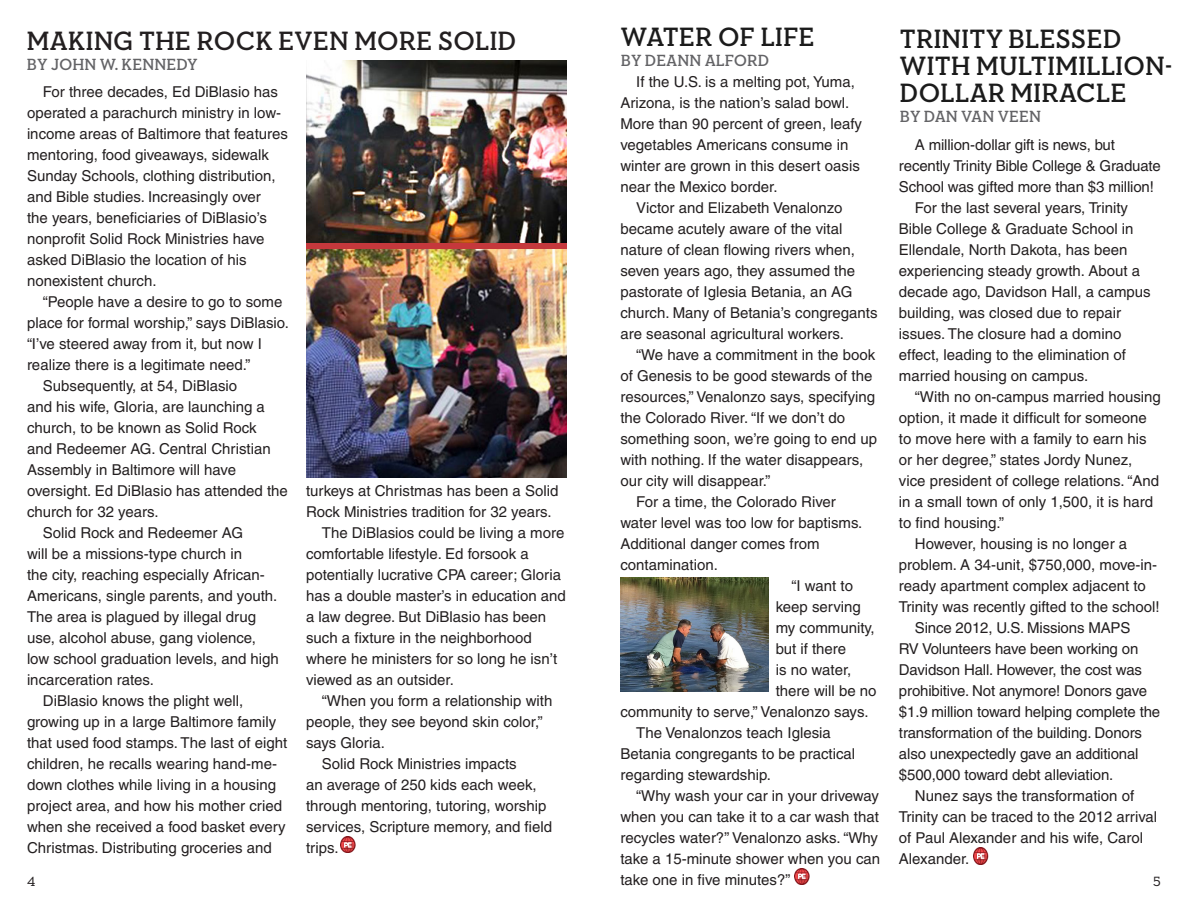
<style>
.page{position:relative;width:1188px;height:918px;background:#fff}
.page>*{position:absolute;margin:0;border:0;box-sizing:border-box;transform-origin:0 0}
.t1{font:700 27px/27px "Neutraface Slab Display";letter-spacing:.04em;color:#1b1b1b}
.t2{font:700 27px "Neutraface Slab Display";letter-spacing:.04em;color:#231f20}
.t3{font:500 18px "Neutraface Slab Display";color:#231f20}
.t4{font:700 16.5px "Neutraface Slab Display";letter-spacing:.04em;color:#636366}
.t5{font:15px/21px "Helvetica";color:#231f20}
.t6{font:15px "Neutraface Slab Text";color:#3e3e3f}
</style>
<div class="page">
<img style="left:341px;top:837px;width:15px;height:16px">
<img style="left:795px;top:869px;width:15px;height:16px">
<img style="left:973px;top:848px;width:16px;height:16px">
<img style="left:306px;top:60px;width:261px;height:418px">
<div style="left:306px;top:243px;width:261px;height:5px;background:#c5383c"></div>
<img style="left:620px;top:577px;width:149px;height:115px">
<p class="t1" style="left:621px;top:24px;width:195px">WATER OF LIFE</p>
<p class="t4" style="left:621px;top:51px;width:149px">BY DEANN ALFORD</p>
<p class="t1" style="left:900px;top:26px;width:273px">TRINITY BLESSED<br>WITH MULTIMILLION-<br>DOLLAR MIRACLE</p>
<p class="t4" style="left:900px;top:107px;width:142px">BY DAN VAN VEEN</p>
<h2 class="t2" style="left:27px;top:26px;width:490px">MAKING THE ROCK EVEN MORE SOLID</h2>
<h2 class="t4" style="left:27px;top:55px;width:172px">BY JOHN W. KENNEDY</h2>
<p class="t5" style="left:620px;top:71px;width:243px;text-indent:16px">If the U.S. is a melting pot, Yuma, Arizona, is the nation’s salad bowl.<br>More than 90 percent of green, leafy vegetables Americans consume in winter are grown in this desert oasis near the Mexico border.</p>
<p class="t5" style="left:620px;top:197px;width:259px;text-indent:16px">Victor and Elizabeth Venalonzo became acutely aware of the vital nature of clean flowing rivers when, seven years ago, they assumed the pastorate of Iglesia Betania, an AG church. Many of Betania’s congregants are seasonal agricultural workers.</p>
<p class="t5" style="left:620px;top:344px;width:258px;text-indent:16px">“We have a commitment in the book of Genesis to be good stewards of the resources,” Venalonzo says, specifying the Colorado River. “If we don’t do something soon, we’re going to end up with nothing. If the water disappears, our city will disappear.”</p>
<p class="t5" style="left:620px;top:491px;width:244px;text-indent:16px">For a time, the Colorado River water level was too low for baptisms.<br>Additional danger comes from contamination.</p>
<p class="t5" style="left:792px;top:575px;width:63px">“I want to</p>
<p class="t5" style="left:776px;top:596px;width:87px">keep serving</p>
<p class="t5" style="left:776px;top:617px;width:100px">my community,</p>
<p class="t5" style="left:776px;top:638px;width:72px">but if there</p>
<p class="t5" style="left:776px;top:659px;width:77px">is no water,</p>
<p class="t5" style="left:776px;top:680px;width:102px">there will be no</p>
<p class="t5" style="left:620px;top:701px;width:250px">community to serve,” Venalonzo says.</p>
<p class="t5" style="left:620px;top:722px;width:236px;text-indent:16px">The Venalonzos teach Iglesia<br>Betania congregants to be practical regarding stewardship.</p>
<p class="t5" style="left:620px;top:785px;width:261px;text-indent:16px">“Why wash your car in your driveway when you can take it to a car wash that recycles water?” Venalonzo asks. “Why take a 15-minute shower when you can take one in five minutes?”</p>
<p class="t5" style="left:27px;top:81px;width:263px;text-indent:16px">For three decades, Ed DiBlasio has operated a parachurch ministry in low&shy;income areas of Baltimore that features mentoring, food giveaways, sidewalk Sunday Schools, clothing distribution, and Bible studies. Increasingly over<br>the years, beneficiaries of DiBlasio’s nonprofit Solid Rock Ministries have asked DiBlasio the location of his nonexistent church.</p>
<p class="t5" style="left:27px;top:291px;width:263px;text-indent:16px">“People have a desire to go to some place for formal worship,” says DiBlasio. “I’ve steered away from it, but now I realize there is a legitimate need.”</p>
<p class="t5" style="left:27px;top:375px;width:262px;text-indent:16px">Subsequently, at 54, DiBlasio<br>and his wife, Gloria, are launching a church, to be known as Solid Rock<br>and Redeemer AG. Central Christian<br>Assembly in Baltimore will have oversight. Ed DiBlasio has attended the church for 32 years.</p>
<p class="t5" style="left:27px;top:522px;width:253px;text-indent:16px">Solid Rock and Redeemer AG<br>will be a missions-type church in<br>the city, reaching especially African-Americans, single parents, and youth.<br>The area is plagued by illegal drug use, alcohol abuse, gang violence, low school graduation levels, and high incarceration rates.</p>
<p class="t5" style="left:27px;top:690px;width:262px;text-indent:16px">DiBlasio knows the plight well, growing up in a large Baltimore family that used food stamps. The last of eight children, he recalls wearing hand-me&shy;down clothes while living in a housing project area, and how his mother cried when she received a food basket every Christmas. Distributing groceries and</p>
<p class="t5" style="left:899px;top:135px;width:264px;text-indent:16px">A million-dollar gift is news, but recently Trinity Bible College &amp; Graduate<br>School was gifted more than $3 million!</p>
<p class="t5" style="left:899px;top:198px;width:253px;text-indent:16px">For the last several years, Trinity Bible College &amp; Graduate School in Ellendale, North Dakota, has been experiencing steady growth. About a decade ago, Davidson Hall, a campus building, was closed due to repair issues. The closure had a domino effect, leading to the elimination of married housing on campus.</p>
<p class="t5" style="left:899px;top:387px;width:264px;text-indent:16px">“With no on-campus married housing option, it made it difficult for someone to move here with a family to earn his or her degree,” states Jordy Nunez, vice president of college relations. “And in a small town of only 1,500, it is hard to find housing.”</p>
<p class="t5" style="left:899px;top:534px;width:262px;text-indent:16px">However, housing is no longer a problem. A 34-unit, $750,000, move-in&shy;ready apartment complex adjacent to Trinity was recently gifted to the school!</p>
<p class="t5" style="left:899px;top:618px;width:263px;text-indent:16px">Since 2012, U.S. Missions MAPS<br>RV Volunteers have been working on Davidson Hall. However, the cost was prohibitive. Not anymore! Donors gave $1.9 million toward helping complete the transformation of the building. Donors also unexpectedly gave an additional $500,000 toward debt alleviation.</p>
<p class="t5" style="left:899px;top:786px;width:260px;text-indent:16px">Nunez says the transformation of<br>Trinity can be traced to the 2012 arrival of Paul Alexander and his wife, Carol<br>Alexander.</p>
<p class="t5" style="left:306px;top:480px;width:254px">turkeys at Christmas has been a Solid<br>Rock Ministries tradition for 32 years.</p>
<p class="t5" style="left:306px;top:522px;width:261px;text-indent:16px">The DiBlasios could be living a more comfortable lifestyle. Ed forsook a potentially lucrative CPA career; Gloria has a double master’s in education and a law degree. But DiBlasio has been such a fixture in the neighborhood where he ministers for so long he isn’t viewed as an outsider.</p>
<p class="t5" style="left:306px;top:690px;width:248px;text-indent:16px">“When you form a relationship with people, they see beyond skin color,” says Gloria.</p>
<p class="t5" style="left:306px;top:753px;width:248px;text-indent:16px">Solid Rock Ministries impacts<br>an average of 250 kids each week, through mentoring, tutoring, worship services, Scripture memory, and field trips.</p>
<p class="t6" style="left:27px;top:871px;width:9px">6</p>
<p class="t3" style="left:27px;top:870px;width:10px">4</p>
<p class="t3" style="left:1153px;top:870px;width:9px">5</p>
</div>
